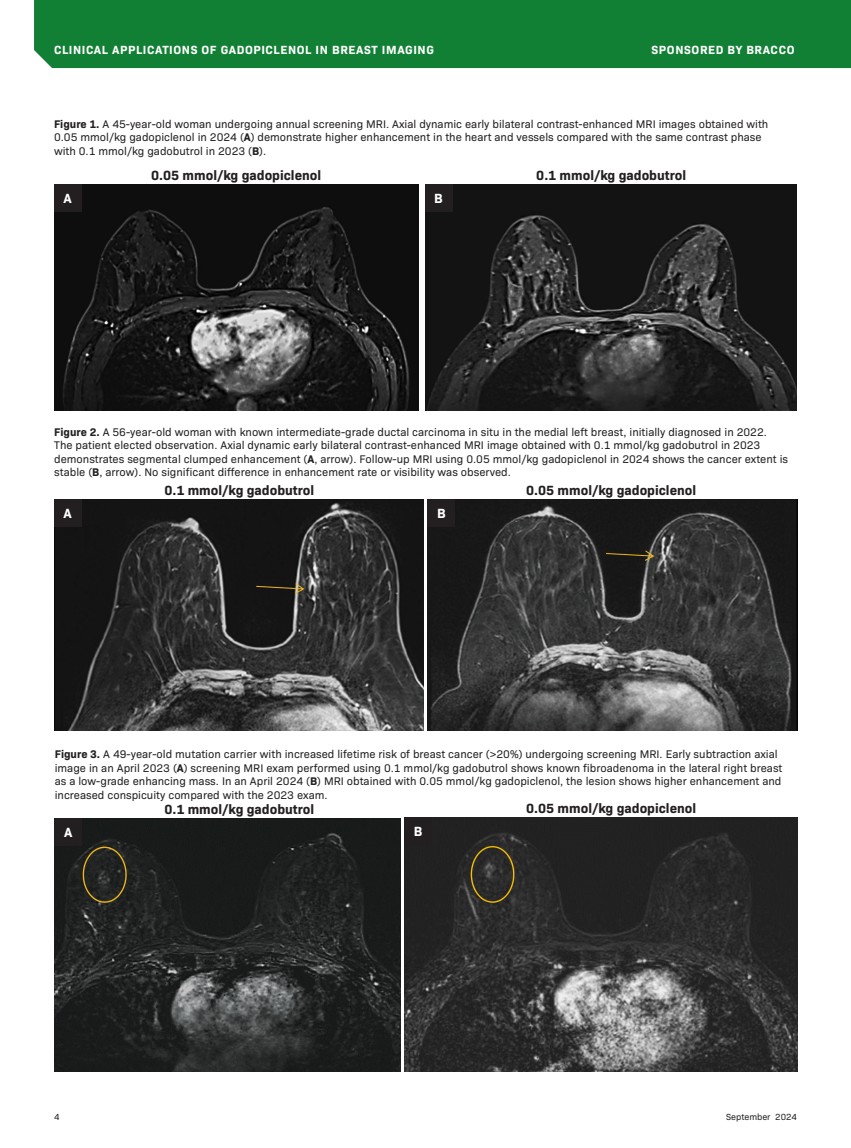
<style>
.page{position:relative;width:851px;height:1148px;background:#fff}
.page>*{position:absolute;margin:0;border:0;box-sizing:border-box;transform-origin:0 0}
.Sub-Heading{font:700 13.5px "Bio Sans";color:#231f20}
.Figure-Markers{font:700 13.5px "Bio Sans";color:#fff}
.t1{font:700 12px "Bio Sans";letter-spacing:.05em;color:#fff}
.Figure{font:11.25px/13.5px "Bio Sans";color:#231f20}
.t2{font:9px "Bio Sans";color:#231f20}
.s1{font-weight:700}
</style>
<div class="page">
<div style="left:34px;top:0;width:816px;height:68px;background:#118034"></div>
<img style="left:54px;top:499px;width:369px;height:231px">
<img style="left:428px;top:499px;width:369px;height:231px">
<img style="left:55px;top:818px;width:345px;height:253px">
<img style="left:404px;top:817px;width:393px;height:254px">
<img style="left:54px;top:184px;width:364px;height:226px">
<img style="left:425px;top:184px;width:371px;height:226px">
<div style="left:54px;top:184px;width:27px;height:27px;background:#231f20"></div>
<div style="left:54px;top:499px;width:27px;height:27px;background:#231f20"></div>
<div style="left:55px;top:818px;width:27px;height:27px;background:#231f20"></div>
<div style="left:425px;top:184px;width:27px;height:27px;background:#231f20"></div>
<div style="left:428px;top:499px;width:27px;height:27px;background:#231f20"></div>
<div style="left:404px;top:817px;width:27px;height:27px;background:#231f20"></div>
<p class="t1" style="left:54px;top:41px;width:381px">CLINICAL APPLICATIONS OF GADOPICLENOL IN BREAST IMAGING</p>
<p class="t1" style="left:651px;top:41px;width:145px">SPONSORED BY BRACCO</p>
<p class="Figure" style="left:54px;top:116px;width:715px"><span class="s1">Figure 1.</span> A 45-year-old woman undergoing annual screening MRI. Axial dynamic early bilateral contrast-enhanced MRI images obtained with<br>0.05 mmol/kg gadopiclenol in 2024 (<span class="s1">A</span>) demonstrate higher enhancement in the heart and vessels compared with the same contrast phase with 0.1 mmol/kg gadobutrol in 2023 (<span class="s1">B</span>).</p>
<p class="Sub-Heading" style="left:151px;top:165px;width:171px">0.05 mmol/kg gadopiclenol</p>
<p class="Sub-Heading" style="left:536px;top:165px;width:151px">0.1 mmol/kg gadobutrol</p>
<p class="Figure-Markers" style="left:63px;top:187px;width:10px">A</p>
<p class="Figure-Markers" style="left:434px;top:187px;width:10px">B</p>
<p class="Figure" style="left:54px;top:424px;width:735px"><span class="s1">Figure 2.</span> A 56-year-old woman with known intermediate-grade ductal carcinoma in situ in the medial left breast, initially diagnosed in 2022.<br>The patient elected observation. Axial dynamic early bilateral contrast-enhanced MRI image obtained with 0.1 mmol/kg gadobutrol in 2023 demonstrates segmental clumped enhancement (<span class="s1">A</span>, arrow). Follow-up MRI using 0.05 mmol/kg gadopiclenol in 2024 shows the cancer extent is stable (<span class="s1">B</span>, arrow). No significant difference in enhancement rate or visibility was observed.</p>
<p class="Figure-Markers" style="left:63px;top:502px;width:10px">A</p>
<p class="Sub-Heading" style="left:164px;top:479px;width:151px">0.1 mmol/kg gadobutrol</p>
<p class="Figure-Markers" style="left:437px;top:502px;width:10px">B</p>
<p class="Sub-Heading" style="left:526px;top:479px;width:171px">0.05 mmol/kg gadopiclenol</p>
<p class="Figure" style="left:55px;top:746px;width:729px"><span class="s1">Figure 3.</span> A 49-year-old mutation carrier with increased lifetime risk of breast cancer (&gt;20%) undergoing screening MRI. Early subtraction axial image in an April 2023 (<span class="s1">A</span>) screening MRI exam performed using 0.1 mmol/kg gadobutrol shows known fibroadenoma in the lateral right breast as a low-grade enhancing mass. In an April 2024 (<span class="s1">B</span>) MRI obtained with 0.05 mmol/kg gadopiclenol, the lesion shows higher enhancement and increased conspicuity compared with the 2023 exam.</p>
<p class="Figure-Markers" style="left:64px;top:822px;width:10px">A</p>
<p class="Sub-Heading" style="left:164px;top:799px;width:151px">0.1 mmol/kg gadobutrol</p>
<p class="Figure-Markers" style="left:414px;top:820px;width:10px">B</p>
<p class="Sub-Heading" style="left:526px;top:798px;width:171px">0.05 mmol/kg gadopiclenol</p>
<p class="t2" style="left:54px;top:1110px;width:7px">4</p>
<p class="t2" style="left:726px;top:1110px;width:72px">September 2024</p>
</div>
